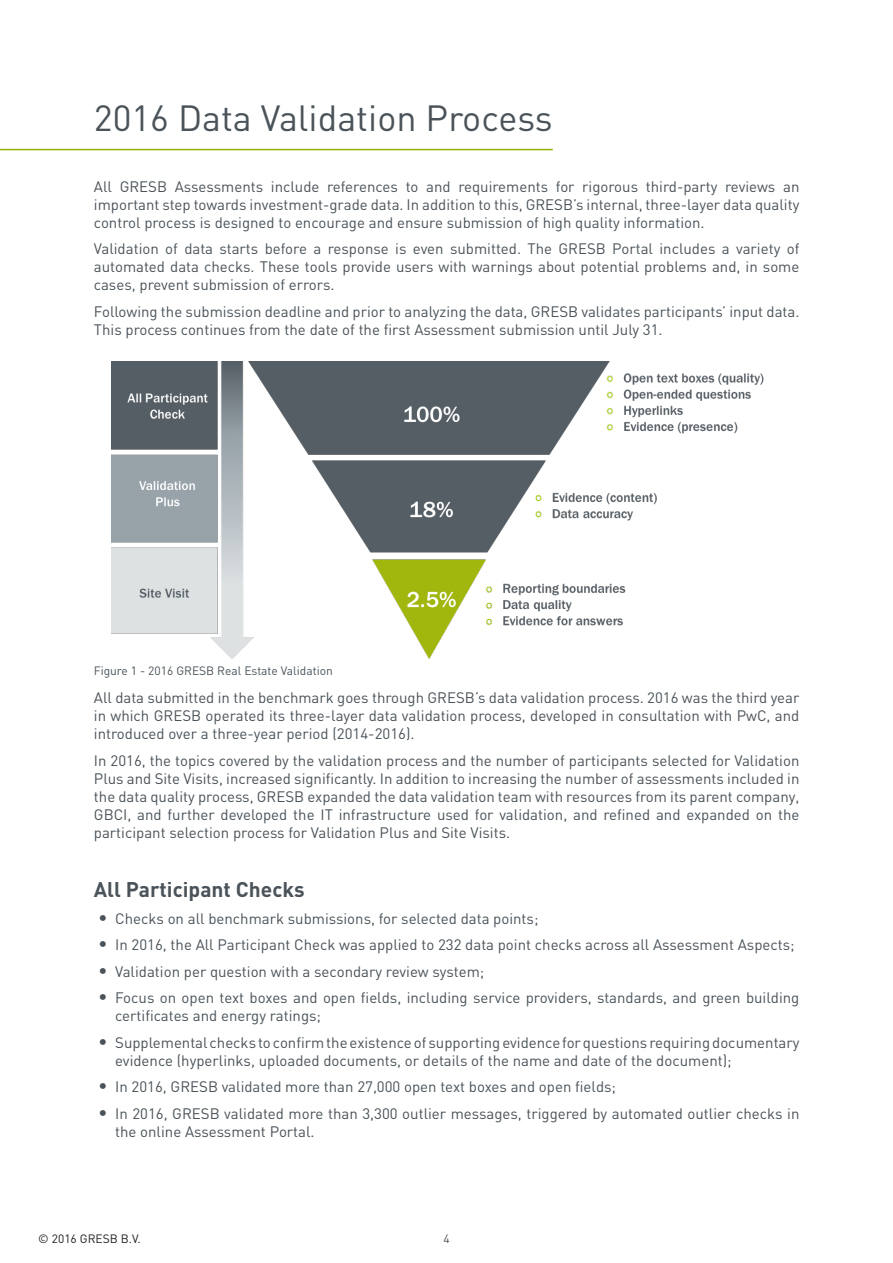
<style>
.page{position:relative;width:893px;height:1263px;background:#fff}
.page>*{position:absolute;margin:0;border:0;box-sizing:border-box;transform-origin:0 0}
.Section_title{font:36px "DIN";color:#4a5359}
.Subtitle{font:700 21px "DIN";color:#4a5359}
.Body_Text_single{font:15px/18px "DIN";color:#4a5359;text-align:justify}
.Body_Text_single-2{font:12px "DIN";color:#4a5359}
.t1{font:12px "DIN";color:#231f20}
.s1{font-size:18px}
</style>
<div class="page">
<hr style="left:0;top:149px;width:553px;height:1px;background:#98b00a">
<img style="left:112px;top:361px;width:652px;height:298px">
<p class="Section_title" style="left:94px;top:96px;width:460px">2016 Data Validation Process</p>
<p class="Body_Text_single" style="left:94px;top:177px;width:707px">All GRESB Assessments include references to and requirements for rigorous third-party reviews an important step towards investment-grade data. In addition to this, GRESB’s internal, three-layer data quality control process is designed to encourage and ensure submission of high quality information.</p>
<p class="Body_Text_single" style="left:94px;top:240px;width:707px">Validation of data starts before a response is even submitted. The GRESB Portal includes a variety of automated data checks. These tools provide users with warnings about potential problems and, in some cases, prevent submission of errors.</p>
<p class="Body_Text_single" style="left:94px;top:302px;width:707px">Following the submission deadline and prior to analyzing the data, GRESB validates participants’ input data.<br>This process continues from the date of the first Assessment submission until July 31.</p>
<p class="Body_Text_single-2" style="left:94px;top:663px;width:241px">Figure 1 - 2016 GRESB Real Estate Validation</p>
<p class="Body_Text_single" style="left:94px;top:689px;width:707px">All data submitted in the benchmark goes through GRESB’s data validation process. 2016 was the third year in which GRESB operated its three-layer data validation process, developed in consultation with PwC, and introduced over a three-year period (2014-2016).</p>
<p class="Body_Text_single" style="left:94px;top:751px;width:707px">In 2016, the topics covered by the validation process and the number of participants selected for Validation Plus and Site Visits, increased significantly. In addition to increasing the number of assessments included in the data quality process, GRESB expanded the data validation team with resources from its parent company, GBCI, and further developed the IT infrastructure used for validation, and refined and expanded on the participant selection process for Validation Plus and Site Visits.</p>
<p class="Subtitle" style="left:94px;top:876px;width:212px">All Participant Checks</p>
<p class="Body_Text_single" style="left:98px;top:909px;width:442px"><span class="s1">•</span> Checks on all benchmark submissions, for selected data points;</p>
<p class="Body_Text_single" style="left:98px;top:935px;width:698px"><span class="s1">•</span> In 2016, the All Participant Check was applied to 232 data point checks across all Assessment Aspects;</p>
<p class="Body_Text_single" style="left:98px;top:962px;width:388px"><span class="s1">•</span> Validation per question with a secondary review system;</p>
<p class="Body_Text_single" style="left:115px;top:988px;width:686px;text-indent:-17px"><span class="s1">•</span> Focus on open text boxes and open fields, including service providers, standards, and green building certificates and energy ratings;</p>
<p class="Body_Text_single" style="left:115px;top:1033px;width:686px;text-indent:-17px"><span class="s1">•</span> Supplemental checks to confirm the existence of supporting evidence for questions requiring documentary evidence (hyperlinks, uploaded documents, or details of the name and date of the document);</p>
<p class="Body_Text_single" style="left:98px;top:1077px;width:519px"><span class="s1">•</span> In 2016, GRESB validated more than 27,000 open text boxes and open fields;</p>
<p class="Body_Text_single" style="left:115px;top:1104px;width:686px;text-indent:-17px"><span class="s1">•</span> In 2016, GRESB validated more than 3,300 outlier messages, triggered by automated outlier checks in the online Assessment Portal.</p>
<p class="t1" style="left:38px;top:1232px;width:104px">© 2016 GRESB B.V.</p>
<p class="Body_Text_single-2" style="left:443px;top:1232px;width:8px">4</p>
</div>
